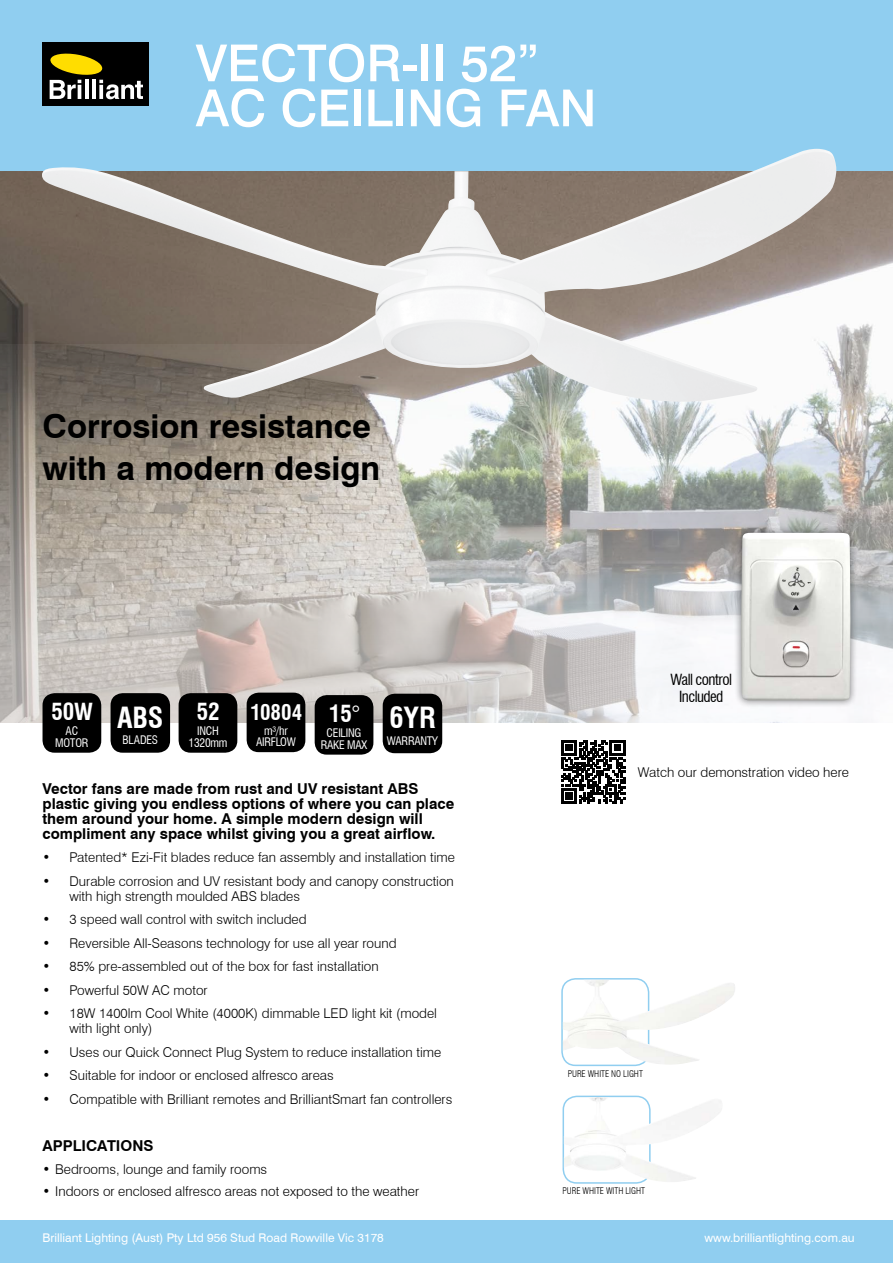
<style>
.page{position:relative;width:893px;height:1263px;background:#fff}
.page>*{position:absolute;margin:0;border:0;box-sizing:border-box;transform-origin:0 0}
.t1{font:500 51px/45px "Swiss 721 BT";color:#fff}
.t2{font:700 33px/42px "Swiss 721 BT";color:#000}
.t3{font:700 condensed 28.5px "Swiss 721 BT";letter-spacing:-.005em;color:#fff}
.t4{font:700 condensed 22.95px "Swiss 721 BT";letter-spacing:-.005em;color:#fff}
.t5{font:700 condensed 21px "Swiss 721 BT";color:#fff}
.t6{font:700 15px/15px "Swiss 721 BT";color:#000}
.t7{font:condensed 15px/17.1px "Swiss 721 BT";letter-spacing:-.035em;color:#000;text-align:center}
.t8{font:300 13.5px/15px "Swiss 721 BT";color:#000}
.t9{font:12px "Swiss 721 BT";color:#fff}
.t10{font:condensed 11.55px/11.6px "Swiss 721 BT";letter-spacing:-.02em;color:#fff;text-align:center}
.t11{font:300 condensed 9px "Swiss 721 BT";color:#000}
.s1{font-weight:400}
</style>
<div class="page">
<img style="left:0;top:170px;width:893px;height:174px">
<svg style="left:0;top:344px;width:893px;height:396px"></svg>
<div style="left:0;top:0;width:893px;height:170px;background:#90cef0"></div>
<div style="left:43px;top:43px;width:106px;height:63px;background:#000"></div>
<svg style="left:50px;top:53px;width:93px;height:46px"></svg>
<div style="left:111px;top:693px;width:59px;height:60px;background:#000;border-radius:12px"></div>
<div style="left:383px;top:694px;width:59px;height:59px;background:#000;border-radius:12px"></div>
<div style="left:0;top:1220px;width:893px;height:43px;background:#90cef0"></div>
<div style="left:315px;top:695px;width:58px;height:60px;background:#000;border-radius:12px"></div>
<div style="left:247px;top:693px;width:58px;height:59px;background:#000;border-radius:12px"></div>
<div style="left:43px;top:693px;width:58px;height:60px;background:#000;border-radius:12px"></div>
<div style="left:179px;top:693px;width:58px;height:60px;background:#000;border-radius:12px"></div>
<div style="left:733px;top:525px;width:125px;height:183px;background:#000;opacity:.5"></div>
<img style="left:741px;top:533px;width:109px;height:167px">
<img style="left:42px;top:149px;width:795px;height:253px">
<svg style="left:561px;top:740px;width:64px;height:64px"></svg>
<div style="left:561px;top:978px;width:88px;height:88px;border:2px solid #90cef0;border-radius:14px"></div>
<img style="left:563px;top:980px;width:172px;height:85px">
<div style="left:563px;top:1096px;width:88px;height:88px;border:2px solid #90cef0;border-radius:14px"></div>
<img style="left:564px;top:1097px;width:158px;height:85px">
<h1 class="t1" style="left:196px;top:40px;width:402px">VECTOR-II 52”<br>AC CEILING FAN</h1>
<h2 class="t2" style="left:43px;top:405px;width:339px">Corrosion resistance with a modern design</h2>
<h3 class="t4" style="left:51px;top:698px;width:43px">50W</h3>
<p class="t10" style="left:55px;top:725px;width:35px">AC<br>MOTOR</p>
<h3 class="t3" style="left:117px;top:700px;width:48px">ABS</h3>
<p class="t10" style="left:123px;top:734px;width:37px">BLADES</p>
<h3 class="t4" style="left:197px;top:698px;width:24px">52</h3>
<p class="t10" style="left:188px;top:725px;width:40px">INCH<br>1320mm</p>
<h3 class="t5" style="left:251px;top:700px;width:53px">10804</h3>
<p class="t10" style="left:256px;top:725px;width:41px">m³/hr<br>AIRFLOW</p>
<h3 class="t4" style="left:329px;top:700px;width:32px">15<span class="s1">°</span></h3>
<p class="t10" style="left:321px;top:727px;width:48px">CEILING<br>RAKE MAX</p>
<h3 class="t3" style="left:389px;top:701px;width:48px">6YR</h3>
<p class="t10" style="left:387px;top:735px;width:53px">WARRANTY</p>
<p class="t6" style="left:43px;top:781px;width:413px">Vector fans are made from rust and UV resistant ABS plastic giving you endless options of where you can place them around your home. A simple modern design will compliment any space whilst giving you a great airflow.</p>
<p class="t8" style="left:43px;top:850px;width:414px">• Patented* Ezi-Fit blades reduce fan assembly and installation time</p>
<p class="t8" style="left:70px;top:873px;width:386px;text-indent:-27px">• Durable corrosion and UV resistant body and canopy construction with high strength moulded ABS blades</p>
<p class="t8" style="left:43px;top:912px;width:266px">• 3 speed wall control with switch included</p>
<p class="t8" style="left:43px;top:935px;width:356px">• Reversible All-Seasons technology for use all year round</p>
<p class="t8" style="left:43px;top:959px;width:338px">• 85% pre-assembled out of the box for fast installation</p>
<p class="t8" style="left:43px;top:982px;width:167px">• Powerful 50W AC motor</p>
<p class="t8" style="left:70px;top:1006px;width:369px;text-indent:-27px">• 18W 1400lm Cool White (4000K) dimmable LED light kit (model with light only)</p>
<p class="t8" style="left:43px;top:1044px;width:400px">• Uses our Quick Connect Plug System to reduce installation time</p>
<p class="t8" style="left:43px;top:1068px;width:293px">• Suitable for indoor or enclosed alfresco areas</p>
<p class="t8" style="left:43px;top:1091px;width:411px">• Compatible with Brilliant remotes and BrilliantSmart fan controllers</p>
<p class="t6" style="left:43px;top:1138px;width:112px">APPLICATIONS</p>
<p class="t8" style="left:43px;top:1161px;width:226px">• Bedrooms, lounge and family rooms</p>
<p class="t8" style="left:43px;top:1184px;width:378px">• Indoors or enclosed alfresco areas not exposed to the weather</p>
<p class="t7" style="left:670px;top:670px;width:63px">Wall control<br>Included</p>
<p class="t8" style="left:638px;top:764px;width:213px">Watch our demonstration video here</p>
<p class="t11" style="left:568px;top:1068px;width:77px">PURE WHITE NO LIGHT</p>
<p class="t11" style="left:563px;top:1185px;width:84px">PURE WHITE WITH LIGHT</p>
<p class="t9" style="left:43px;top:1231px;width:343px">Brilliant Lighting (Aust) Pty Ltd 956 Stud Road Rowville Vic 3178</p>
<p class="t9" style="left:704px;top:1231px;width:152px">www.brilliantlighting.com.au</p>
</div>
